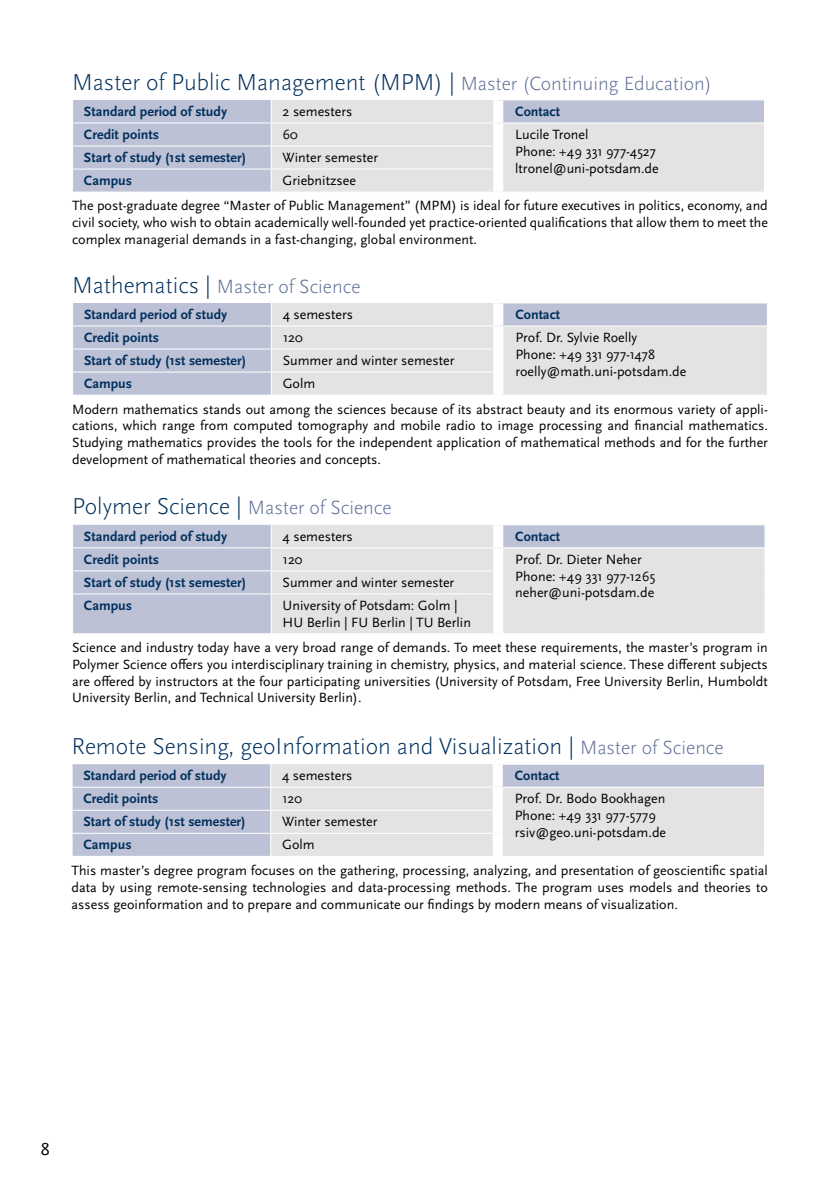
<style>
.page{position:relative;width:840px;height:1191px;background:#fff}
.page>*{position:absolute;margin:0;border:0;box-sizing:border-box;transform-origin:0 0}
.t1{font:300 24px "Scala Sans Pro";color:#00305d}
.t2{font:300 20px "Scala Sans Pro";color:#5d6e95}
.t3{font:18px "Scala Sans Pro";color:#000}
.t4{font:14px/16.8px "Scala Sans Pro";color:#000}
.t5{font:700 14px "Scala Sans Pro";color:#00305d}
.s1{font-size:20px;color:#5d6e95}
.s2{font-size:24px;color:#00305d}
</style>
<div class="page">
<div style="left:73px;top:100px;width:197px;height:92px;background:#bdc1d5"></div>
<svg style="left:272px;top:100px;width:491px;height:92px;background:#dedfe1"></svg>
<hr style="left:72px;top:122px;width:199px;height:1px;background:#fff">
<hr style="left:498px;top:122px;width:266px;height:1px;background:#fff">
<hr style="left:72px;top:145px;width:199px;height:1px;background:#fff">
<hr style="left:72px;top:168px;width:199px;height:1px;background:#fff">
<svg style="left:763px;top:100px;width:1px;height:92px"></svg>
<hr style="left:271px;top:122px;width:227px;height:1px;background:#fff">
<hr style="left:271px;top:145px;width:222px;height:1px;background:#fff">
<hr style="left:271px;top:168px;width:222px;height:1px;background:#fff">
<svg style="left:270px;top:100px;width:1px;height:92px"></svg>
<div style="left:493px;top:100px;width:10px;height:22px;background:#fff"></div>
<div style="left:493px;top:123px;width:10px;height:23px;background:#fff"></div>
<div style="left:493px;top:146px;width:10px;height:23px;background:#fff"></div>
<div style="left:493px;top:169px;width:10px;height:23px;background:#fff"></div>
<div style="left:73px;top:525px;width:197px;height:108px;background:#bdc1d5"></div>
<svg style="left:272px;top:525px;width:492px;height:108px;background:#dfdfe1"></svg>
<hr style="left:72px;top:547px;width:199px;height:1px;background:#fff">
<hr style="left:498px;top:547px;width:267px;height:1px;background:#fff">
<hr style="left:72px;top:570px;width:199px;height:1px;background:#fff">
<svg style="left:764px;top:525px;width:1px;height:69px"></svg>
<hr style="left:72px;top:593px;width:199px;height:1px;background:#fff">
<hr style="left:271px;top:547px;width:227px;height:1px;background:#fff">
<hr style="left:271px;top:570px;width:222px;height:1px;background:#fff">
<svg style="left:270px;top:525px;width:1px;height:68px"></svg>
<hr style="left:271px;top:593px;width:222px;height:1px;background:#fff">
<div style="left:493px;top:525px;width:10px;height:22px;background:#fff"></div>
<div style="left:493px;top:548px;width:10px;height:23px;background:#fff"></div>
<div style="left:493px;top:571px;width:10px;height:23px;background:#fff"></div>
<div style="left:493px;top:594px;width:10px;height:39px;background:#fff"></div>
<div style="left:73px;top:303px;width:198px;height:91px;background:#bdc1d5"></div>
<svg style="left:272px;top:303px;width:494px;height:91px;background:#dedee1"></svg>
<hr style="left:72px;top:325px;width:199px;height:1px;background:#fff">
<hr style="left:498px;top:325px;width:269px;height:1px;background:#fff">
<hr style="left:72px;top:348px;width:199px;height:1px;background:#fff">
<hr style="left:72px;top:371px;width:199px;height:1px;background:#fff">
<svg style="left:766px;top:303px;width:1px;height:91px"></svg>
<hr style="left:271px;top:325px;width:227px;height:1px;background:#fff">
<hr style="left:271px;top:348px;width:222px;height:1px;background:#fff">
<hr style="left:271px;top:371px;width:222px;height:1px;background:#fff">
<div style="left:493px;top:303px;width:10px;height:22px;background:#fff"></div>
<div style="left:493px;top:326px;width:10px;height:23px;background:#fff"></div>
<div style="left:493px;top:349px;width:10px;height:23px;background:#fff"></div>
<div style="left:493px;top:372px;width:10px;height:22px;background:#fff"></div>
<div style="left:73px;top:764px;width:197px;height:92px;background:#bdc1d5"></div>
<svg style="left:271px;top:764px;width:492px;height:92px;background:#dedfe1"></svg>
<hr style="left:72px;top:786px;width:198px;height:1px;background:#fff">
<hr style="left:497px;top:786px;width:267px;height:1px;background:#fff">
<hr style="left:72px;top:809px;width:198px;height:1px;background:#fff">
<hr style="left:72px;top:833px;width:198px;height:1px;background:#fff">
<svg style="left:763px;top:764px;width:1px;height:92px"></svg>
<svg style="left:72px;top:764px;width:1px;height:92px"></svg>
<hr style="left:270px;top:786px;width:227px;height:1px;background:#fff">
<hr style="left:270px;top:809px;width:222px;height:1px;background:#fff">
<hr style="left:270px;top:833px;width:222px;height:1px;background:#fff">
<div style="left:492px;top:764px;width:10px;height:22px;background:#fff"></div>
<div style="left:492px;top:787px;width:10px;height:23px;background:#fff"></div>
<div style="left:492px;top:810px;width:10px;height:23px;background:#fff"></div>
<div style="left:492px;top:833px;width:10px;height:23px;background:#fff"></div>
<h1 class="t1" style="left:72px;top:68px;width:640px">Master of Public Management (MPM) | <span class="s1">Master (Continuing Education)</span></h1>
<p class="t5" style="left:84px;top:103px;width:145px">Standard period of study</p>
<p class="t4" style="left:282px;top:103px;width:71px">2 semesters</p>
<p class="t5" style="left:515px;top:103px;width:46px">Contact</p>
<p class="t5" style="left:84px;top:126px;width:77px">Credit points</p>
<p class="t4" style="left:282px;top:126px;width:17px">60</p>
<p class="t4" style="left:515px;top:126px;width:145px">Lucile Tronel<br>Phone: +49 331 977-4527 ltronel@uni-potsdam.de</p>
<p class="t5" style="left:84px;top:149px;width:164px">Start of study (1st semester)</p>
<p class="t4" style="left:282px;top:149px;width:97px">Winter semester</p>
<p class="t5" style="left:84px;top:172px;width:50px">Campus</p>
<p class="t4" style="left:282px;top:172px;width:75px">Griebnitzsee</p>
<p class="t4" style="left:72px;top:197px;width:697px;text-align:justify">The post-graduate degree “Master of Public Management” (MPM) is ideal for future executives in politics, economy, and civil society, who wish to obtain academically well-founded yet practice-oriented qualifications that allow them to meet the complex managerial demands in a fast-changing, global environment.</p>
<h2 class="t2" style="left:72px;top:275px;width:289px"><span class="s2">Mathematics |</span> Master of Science</h2>
<p class="t5" style="left:84px;top:306px;width:145px">Standard period of study</p>
<p class="t4" style="left:282px;top:306px;width:72px">4 semesters</p>
<p class="t5" style="left:515px;top:306px;width:46px">Contact</p>
<p class="t5" style="left:84px;top:329px;width:77px">Credit points</p>
<p class="t4" style="left:282px;top:329px;width:22px">120</p>
<p class="t4" style="left:515px;top:329px;width:172px">Prof. Dr. Sylvie Roelly<br>Phone: +49 331 977-1478 roelly@math.uni-potsdam.de</p>
<p class="t5" style="left:84px;top:352px;width:164px">Start of study (1st semester)</p>
<p class="t4" style="left:282px;top:352px;width:173px">Summer and winter semester</p>
<p class="t5" style="left:84px;top:375px;width:50px">Campus</p>
<p class="t4" style="left:282px;top:375px;width:34px">Golm</p>
<p class="t4" style="left:72px;top:401px;width:697px;text-align:justify">Modern mathematics stands out among the sciences because of its abstract beauty and its enormous variety of appli&shy;cations, which range from computed tomography and mobile radio to image processing and financial mathematics.<br>Studying mathematics provides the tools for the independent application of mathematical methods and for the further development of mathematical theories and concepts.</p>
<h1 class="t1" style="left:72px;top:492px;width:320px">Polymer Science | <span class="s1">Master of Science</span></h1>
<p class="t5" style="left:84px;top:528px;width:145px">Standard period of study</p>
<p class="t4" style="left:282px;top:528px;width:72px">4 semesters</p>
<p class="t5" style="left:515px;top:528px;width:46px">Contact</p>
<p class="t5" style="left:84px;top:551px;width:77px">Credit points</p>
<p class="t4" style="left:282px;top:551px;width:22px">120</p>
<p class="t4" style="left:515px;top:551px;width:141px">Prof. Dr. Dieter Neher<br>Phone: +49 331 977-1265 neher@uni-potsdam.de</p>
<p class="t5" style="left:84px;top:574px;width:164px">Start of study (1st semester)</p>
<p class="t4" style="left:282px;top:574px;width:173px">Summer and winter semester</p>
<p class="t5" style="left:84px;top:597px;width:50px">Campus</p>
<p class="t4" style="left:282px;top:597px;width:190px">University of Potsdam: Golm |<br>HU Berlin | FU Berlin | TU Berlin</p>
<p class="t4" style="left:72px;top:639px;width:697px;text-align:justify">Science and industry today have a very broad range of demands. To meet these requirements, the master’s program in Polymer Science offers you interdisciplinary training in chemistry, physics, and material science. These different subjects are offered by instructors at the four participating universities (University of Potsdam, Free University Berlin, Humboldt University Berlin, and Technical University Berlin).</p>
<h1 class="t1" style="left:72px;top:732px;width:653px">Remote Sensing, geoInformation and Visualization | <span class="s1">Master of Science</span></h1>
<p class="t5" style="left:83px;top:767px;width:145px">Standard period of study</p>
<p class="t4" style="left:282px;top:767px;width:72px">4 semesters</p>
<p class="t5" style="left:514px;top:767px;width:46px">Contact</p>
<p class="t5" style="left:83px;top:790px;width:77px">Credit points</p>
<p class="t4" style="left:282px;top:790px;width:22px">120</p>
<p class="t4" style="left:514px;top:790px;width:153px">Prof. Dr. Bodo Bookhagen<br>Phone: +49 331 977-5779 rsiv@geo.uni-potsdam.de</p>
<p class="t5" style="left:83px;top:813px;width:164px">Start of study (1st semester)</p>
<p class="t4" style="left:282px;top:813px;width:97px">Winter semester</p>
<p class="t5" style="left:83px;top:836px;width:50px">Campus</p>
<p class="t4" style="left:282px;top:836px;width:34px">Golm</p>
<p class="t4" style="left:72px;top:862px;width:697px;text-align:justify">This master’s degree program focuses on the gathering, processing, analyzing, and presentation of geoscientific spatial data by using remote-sensing technologies and data-processing methods. The program uses models and theories to assess geoinformation and to prepare and communicate our findings by modern means of visualization.</p>
<p class="t3" style="left:41px;top:1139px;width:10px">8</p>
</div>
